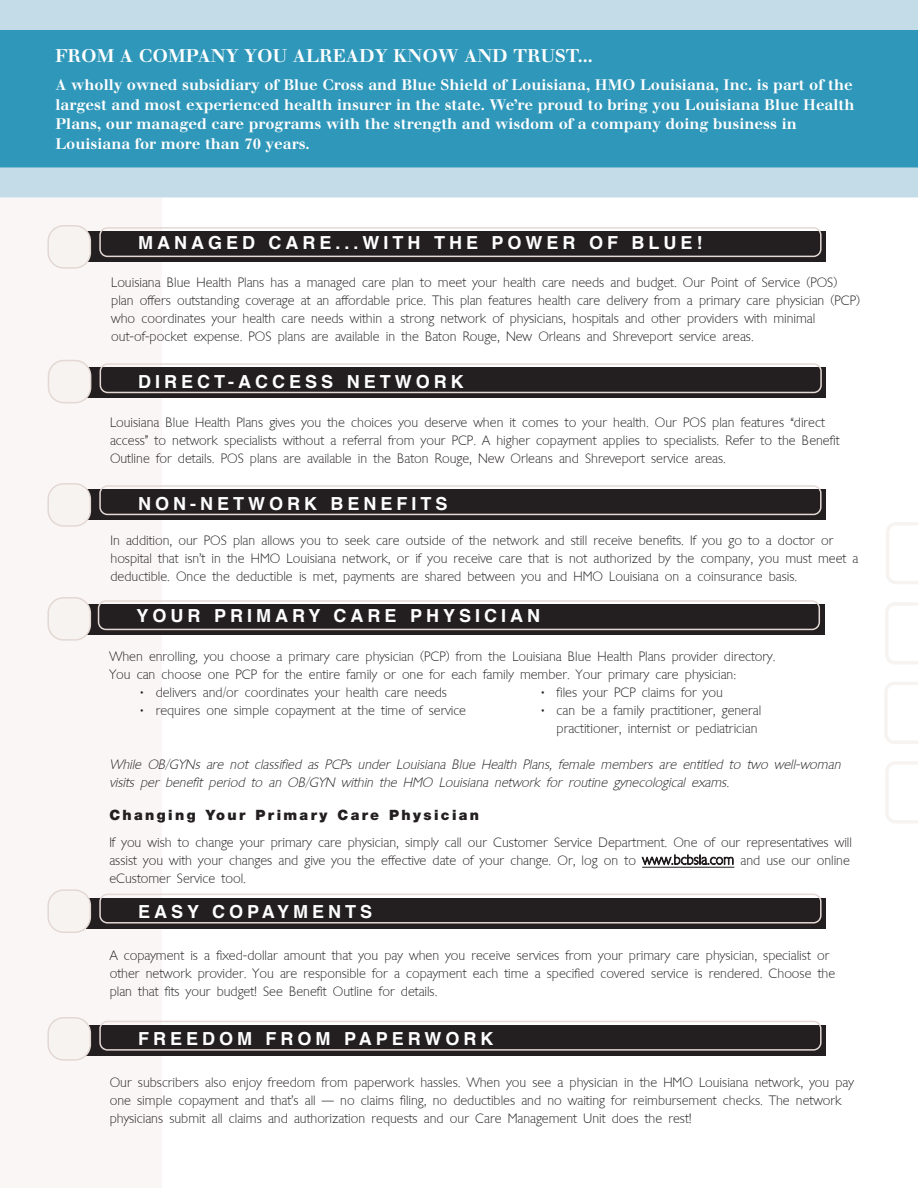
<style>
.page{position:relative;width:918px;height:1188px;background:#fff}
.page>*{position:absolute;margin:0;border:0;box-sizing:border-box;transform-origin:0 0}
.t1{font:700 18px "Helvetica";letter-spacing:.22em;color:#fff}
.t2{font:700 18px "Walbaum";color:#fff}
.t3{font:700 15px/19.5px "Walbaum";color:#fff}
.t4{font:900 14.25px "Helvetica Neue";letter-spacing:.165em;color:#231f20}
.t5{font:13.5px/18px "Stewardson";color:#231f20}
.t6{font:italic 13.5px/18px "Stewardson";color:#231f20}
</style>
<div class="page">
<svg style="left:884px;top:522px;width:34px;height:301px"></svg>
<div style="left:0;top:0;width:162px;height:1188px;background:#f9f6f5"></div>
<div style="left:0;top:25px;width:918px;height:143px;background:#2f97b9"></div>
<div style="left:0;top:167px;width:918px;height:30px;background:#c3dce8"></div>
<div style="left:86px;top:490px;width:740px;height:30px;background:#231f20"></div>
<div style="left:99px;top:485px;width:723px;height:30px;border:2px solid #e3d8d3;border-radius:7px"></div>
<hr style="left:642px;top:867px;width:92px;height:1px;background:#231f20">
<div style="left:85px;top:605px;width:740px;height:30px;background:#231f20"></div>
<div style="left:98px;top:600px;width:722px;height:30px;border:2px solid #e3d8d3;border-radius:7px"></div>
<div style="left:87px;top:368px;width:739px;height:30px;background:#231f20"></div>
<div style="left:100px;top:363px;width:722px;height:30px;border:2px solid #e3d8d3;border-radius:7px"></div>
<div style="left:86px;top:1025px;width:740px;height:31px;background:#231f20"></div>
<div style="left:99px;top:1021px;width:723px;height:30px;border:2px solid #e3d8d3;border-radius:7px"></div>
<div style="left:86px;top:898px;width:740px;height:31px;background:#231f20"></div>
<div style="left:99px;top:894px;width:723px;height:30px;border:2px solid #e3d8d3;border-radius:7px"></div>
<div style="left:48px;top:484px;width:42px;height:42px;background:#f7f3f1;border-radius:15px"></div>
<div style="left:47px;top:483px;width:44px;height:44px;border:2px solid #e3d8d3;border-radius:15px"></div>
<div style="left:48px;top:598px;width:42px;height:42px;background:#f7f3f1;border-radius:15px"></div>
<div style="left:47px;top:597px;width:44px;height:44px;border:2px solid #e3d8d3;border-radius:15px"></div>
<div style="left:48px;top:361px;width:43px;height:42px;background:#f7f3f1;border-radius:15px"></div>
<div style="left:48px;top:360px;width:43px;height:43px;border:2px solid #e3d8d3;border-radius:15px"></div>
<div style="left:48px;top:1018px;width:42px;height:42px;background:#f7f3f1;border-radius:15px"></div>
<div style="left:47px;top:1017px;width:44px;height:44px;border:2px solid #e3d8d3;border-radius:15px"></div>
<div style="left:48px;top:890px;width:42px;height:42px;background:#f7f3f1;border-radius:15px"></div>
<div style="left:47px;top:889px;width:44px;height:44px;border:2px solid #e3d8d3;border-radius:15px"></div>
<div style="left:86px;top:232px;width:740px;height:30px;background:#231f20"></div>
<div style="left:99px;top:227px;width:723px;height:30px;border:2px solid #e3d8d3;border-radius:7px"></div>
<div style="left:48px;top:226px;width:42px;height:42px;background:#f7f3f1;border-radius:15px"></div>
<div style="left:47px;top:225px;width:44px;height:44px;border:2px solid #e3d8d3;border-radius:15px"></div>
<div style="left:0;top:0;width:918px;height:30px;background:#c3dce8"></div>
<h1 class="t2" style="left:56px;top:49px;width:539px">FROM A COMPANY YOU ALREADY KNOW AND TRUST...</h1>
<p class="t3" style="left:56px;top:77px;width:800px">A wholly owned subsidiary of Blue Cross and Blue Shield of Louisiana, HMO Louisiana, Inc. is part of the largest and most experienced health insurer in the state. We’re proud to bring you Louisiana Blue Health Plans, our managed care programs with the strength and wisdom of a company doing business in Louisiana for more than 70 years.</p>
<h1 class="t1" style="left:138px;top:235px;width:566px">MANAGED CARE...WITH THE POWER OF BLUE!</h1>
<p class="t5" style="left:111px;top:274px;width:750px">Louisiana Blue Health Plans has a managed care plan to meet your health care needs and budget. Our Point of Service (POS) plan offers outstanding coverage at an affordable price. This plan features health care delivery from a primary care physician (PCP) who coordinates your health care needs within a strong network of physicians, hospitals and other providers with minimal out-of-pocket expense. POS plans are available in the Baton Rouge, New Orleans and Shreveport service areas.</p>
<h1 class="t1" style="left:138px;top:374px;width:327px">DIRECT-ACCESS NETWORK</h1>
<p class="t5" style="left:110px;top:414px;width:731px">Louisiana Blue Health Plans gives you the choices you deserve when it comes to your health. Our POS plan features “direct access” to network specialists without a referral from your PCP. A higher copayment applies to specialists. Refer to the Benefit<br>Outline for details. POS plans are available in the Baton Rouge, New Orleans and Shreveport service areas.</p>
<h1 class="t1" style="left:138px;top:496px;width:311px">NON-NETWORK BENEFITS</h1>
<p class="t5" style="left:111px;top:531px;width:749px">In addition, our POS plan allows you to seek care outside of the network and still receive benefits. If you go to a doctor or hospital that isn’t in the HMO Louisiana network, or if you receive care that is not authorized by the company, you must meet a deductible. Once the deductible is met, payments are shared between you and HMO Louisiana on a coinsurance basis.</p>
<h1 class="t1" style="left:137px;top:609px;width:405px">YOUR PRIMARY CARE PHYSICIAN</h1>
<p class="t5" style="left:109px;top:648px;width:668px">When enrolling, you choose a primary care physician (PCP) from the Louisiana Blue Health Plans provider directory.<br>You can choose one PCP for the entire family or one for each family member. Your primary care physician:</p>
<p class="t5" style="left:140px;top:684px;width:308px">• delivers and/or coordinates your health care needs</p>
<p class="t5" style="left:541px;top:684px;width:183px">• files your PCP claims for you</p>
<p class="t5" style="left:140px;top:702px;width:327px">• requires one simple copayment at the time of service</p>
<p class="t5" style="left:541px;top:702px;width:221px;text-align:right">• can be a family practitioner, general practitioner, internist or pediatrician</p>
<p class="t6" style="left:109px;top:756px;width:736px">While OB/GYNs are not classified as PCPs under Louisiana Blue Health Plans, female members are entitled to two well-woman visits per benefit period to an OB/GYN within the HMO Louisiana network for routine gynecological exams.</p>
<p class="t4" style="left:109px;top:810px;width:371px">Changing Your Primary Care Physician</p>
<p class="t5" style="left:109px;top:833px;width:744px">If you wish to change your primary care physician, simply call our Customer Service Department. One of our representatives will assist you with your changes and give you the effective date of your change. Or, log on to www.bcbsla.com and use our online eCustomer Service tool.</p>
<h1 class="t1" style="left:138px;top:904px;width:236px">EASY COPAYMENTS</h1>
<p class="t5" style="left:110px;top:946px;width:727px">A copayment is a fixed-dollar amount that you pay when you receive services from your primary care physician, specialist or other network provider. You are responsible for a copayment each time a specified covered service is rendered. Choose the plan that fits your budget! See Benefit Outline for details.</p>
<h1 class="t1" style="left:138px;top:1031px;width:357px">FREEDOM FROM PAPERWORK</h1>
<p class="t5" style="left:110px;top:1074px;width:746px">Our subscribers also enjoy freedom from paperwork hassles. When you see a physician in the HMO Louisiana network, you pay one simple copayment and that’s all — no claims filing, no deductibles and no waiting for reimbursement checks. The network physicians submit all claims and authorization requests and our Care Management Unit does the rest!</p>
</div>
